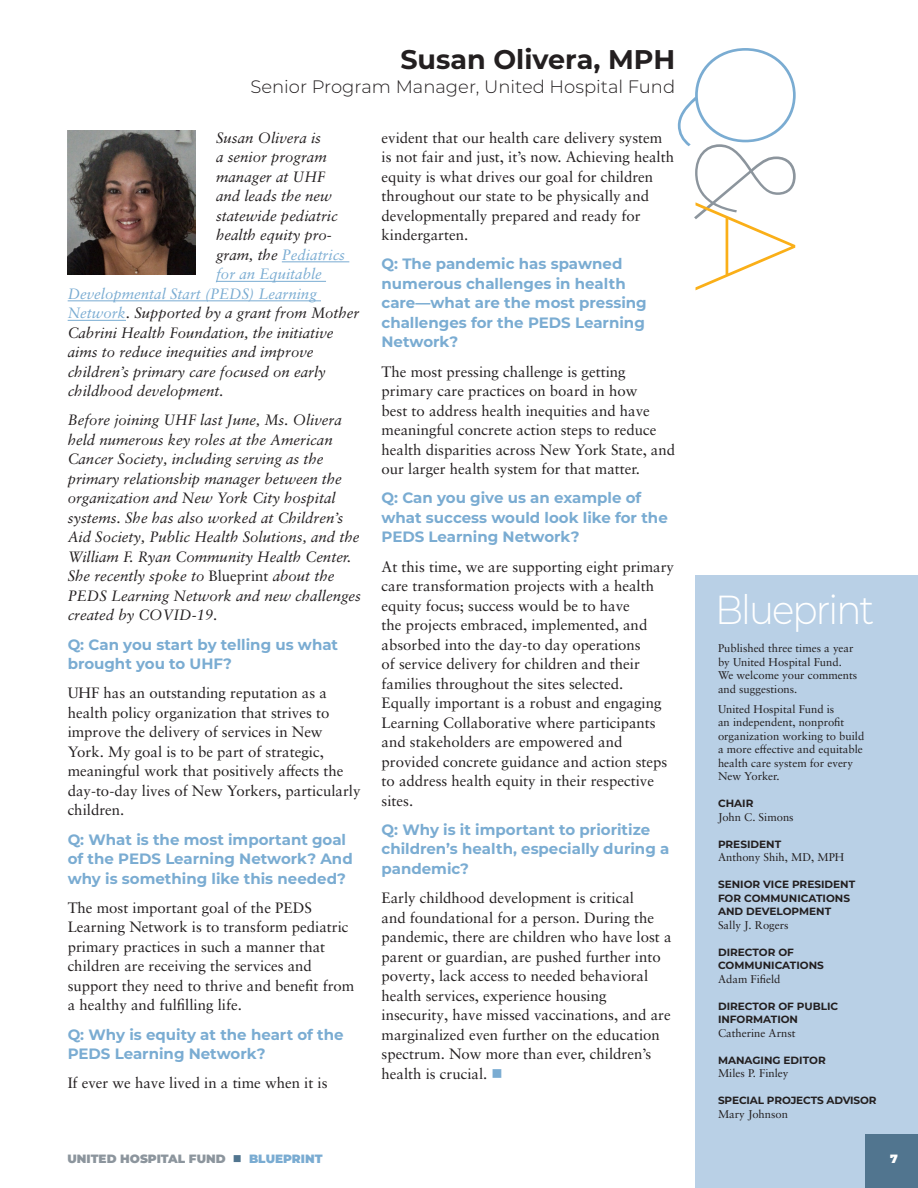
<style>
.page{position:relative;width:918px;height:1188px;background:#fff}
.page>*{position:absolute;margin:0;border:0;box-sizing:border-box;transform-origin:0 0}
.t1{font:100 142.5px "Montserrat";color:#7aacd2;scale:.92 1}
.t2{font:300 40.5px "Montserrat";letter-spacing:-.05em;color:#fff;scale:.92 1}
.t3{font:700 27px "Montserrat";color:#231f20}
.t4{font:300 18px "Montserrat";color:#231f20}
.T1_body_text{font:15px/19.5px "Sabon LT Pro";color:#231f20}
.T1_body_text-2{font:italic 15px/19.5px "Sabon LT Pro";color:#231f20}
.T2_deck_Q_A_question{font:700 15px/19.5px "Montserrat";color:#7aacd2}
.T1_body_text-3{font:italic 15px "Sabon LT Pro";color:#7aacd2}
.t5{font:900 12px "Montserrat";color:#8c959d}
.t6{font:900 12px "Montserrat";color:#fff}
.t7{font:11.25px/13.5px "Sabon LT Pro";color:#231f20}
.t8{font:700 10.5px/13.5px "Montserrat";color:#231f20}
.s1{color:#8c959d}
.s2{color:#faaf18}
.s3{color:#231f20}
.s4{color:#7aacd2}
.s5{font-style:normal}
.s6{color:#51758f}
</style>
<div class="page">
<div style="left:696px;top:576px;width:222px;height:612px;background:#b9d0e6"></div>
<div style="left:865px;top:1134px;width:53px;height:54px;background:#51758f"></div>
<hr style="left:282px;top:262px;width:67px;height:1px;background:#7aacd2">
<hr style="left:216px;top:281px;width:110px;height:1px;background:#7aacd2">
<hr style="left:68px;top:301px;width:253px;height:1px;background:#7aacd2">
<hr style="left:68px;top:320px;width:58px;height:1px;background:#7aacd2">
<img style="left:68px;top:130px;width:128px;height:145px">
<p class="t3" style="left:400px;top:40px;width:276px">Susan Olivera, MPH</p>
<p class="t4" style="left:250px;top:75px;width:426px">Senior Program Manager, United Hospital Fund</p>
<p class="t1" style="left:841px;top:40px;width:275px;rotate:90deg">Q<span class="s1">&amp;</span><span class="s2">A</span></p>
<p class="T1_body_text-2" style="left:216px;top:127px;width:107px">Susan Olivera is</p>
<p class="T1_body_text-2" style="left:216px;top:147px;width:112px">a senior program</p>
<p class="T1_body_text-2" style="left:216px;top:166px;width:111px">manager at UHF</p>
<p class="T1_body_text-2" style="left:216px;top:186px;width:117px">and leads the new</p>
<p class="T1_body_text-2" style="left:216px;top:205px;width:123px">statewide pediatric</p>
<p class="T1_body_text-2" style="left:216px;top:225px;width:117px">health equity pro-</p>
<p class="T1_body_text-3" style="left:216px;top:245px;width:131px"><span class="s3">gram, the</span> Pediatrics</p>
<p class="T1_body_text-3" style="left:216px;top:264px;width:107px">for an Equitable</p>
<p class="T1_body_text-3" style="left:68px;top:284px;width:251px">Developmental Start (PEDS) Learning</p>
<p class="T1_body_text-2" style="left:68px;top:303px;width:293px"><span class="s4">Network</span>. Supported by a grant from Mother</p>
<p class="T1_body_text-2" style="left:68px;top:322px;width:267px">Cabrini Health Foundation, the initiative</p>
<p class="T1_body_text-2" style="left:68px;top:342px;width:247px">aims to reduce inequities and improve</p>
<p class="T1_body_text-2" style="left:68px;top:361px;width:260px">children’s primary care focused on early</p>
<p class="T1_body_text-2" style="left:68px;top:381px;width:157px">childhood development.</p>
<p class="T1_body_text-2" style="left:68px;top:410px;width:295px">Before joining UHF last June, Ms. Olivera held numerous key roles at the American Cancer Society, including serving as the primary relationship manager between the organization and New York City hospital systems. She has also worked at Children’s Aid Society, Public Health Solutions, and the William F. Ryan Community Health Center.<br>She recently spoke to <span class="s5">Blueprint</span> about the PEDS Learning Network and new challenges created by COVID-19.</p>
<p class="T2_deck_Q_A_question" style="left:68px;top:634px;width:272px">Q: Can you start by telling us what brought you to UHF?</p>
<p class="T1_body_text" style="left:68px;top:683px;width:294px">UHF has an outstanding reputation as a health policy organization that strives to improve the delivery of services in New York. My goal is to be part of strategic, meaningful work that positively affects the day-to-day lives of New Yorkers, particularly children.</p>
<p class="T2_deck_Q_A_question" style="left:68px;top:829px;width:287px">Q: What is the most important goal of the PEDS Learning Network? And why is something like this needed?</p>
<p class="T1_body_text" style="left:68px;top:897px;width:288px">The most important goal of the PEDS Learning Network is to transform pediatric primary practices in such a manner that children are receiving the services and support they need to thrive and benefit from a healthy and fulfilling life.</p>
<p class="T2_deck_Q_A_question" style="left:68px;top:1024px;width:278px">Q: Why is equity at the heart of the<br>PEDS Learning Network?</p>
<p class="T1_body_text" style="left:68px;top:1073px;width:261px">If ever we have lived in a time when it is</p>
<p class="T1_body_text" style="left:382px;top:127px;width:294px">evident that our health care delivery system is not fair and just, it’s now. Achieving health equity is what drives our goal for children throughout our state to be physically and developmentally prepared and ready for kindergarten.</p>
<p class="T2_deck_Q_A_question" style="left:382px;top:254px;width:267px">Q: The pandemic has spawned numerous challenges in health care—what are the most pressing challenges for the PEDS Learning<br>Network?</p>
<p class="T1_body_text" style="left:382px;top:361px;width:295px">The most pressing challenge is getting primary care practices on board in how<br>best to address health inequities and have meaningful concrete action steps to reduce health disparities across New York State, and our larger health system for that matter.</p>
<p class="T2_deck_Q_A_question" style="left:382px;top:488px;width:288px">Q: Can you give us an example of what success would look like for the<br>PEDS Learning Network?</p>
<p class="T1_body_text" style="left:382px;top:556px;width:294px">At this time, we are supporting eight primary care transformation projects with a health equity focus; success would be to have<br>the projects embraced, implemented, and absorbed into the day-to day operations<br>of service delivery for children and their families throughout the sites selected.<br>Equally important is a robust and engaging Learning Collaborative where participants and stakeholders are empowered and provided concrete guidance and action steps to address health equity in their respective sites.</p>
<p class="T2_deck_Q_A_question" style="left:382px;top:819px;width:289px">Q: Why is it important to prioritize children’s health, especially during a pandemic?</p>
<p class="T1_body_text" style="left:382px;top:888px;width:292px">Early childhood development is critical<br>and foundational for a person. During the pandemic, there are children who have lost a parent or guardian, are pushed further into poverty, lack access to needed behavioral health services, experience housing insecurity, have missed vaccinations, and are marginalized even further on the education spectrum. Now more than ever, children’s health is crucial. <span class="s4">■</span></p>
<p class="t2" style="left:715px;top:582px;width:175px">Blueprint</p>
<p class="t7" style="left:718px;top:641px;width:141px">Published three times a year by United Hospital Fund.<br>We welcome your comments and suggestions.</p>
<p class="t7" style="left:718px;top:702px;width:148px">United Hospital Fund is<br>an independent, nonprofit organization working to build a more effective and equitable health care system for every<br>New Yorker.</p>
<p class="t8" style="left:718px;top:796px;width:37px">CHAIR</p>
<p class="t7" style="left:718px;top:810px;width:77px">John C. Simons</p>
<p class="t8" style="left:718px;top:837px;width:65px">PRESIDENT</p>
<p class="t7" style="left:718px;top:850px;width:128px">Anthony Shih, MD, MPH</p>
<p class="t8" style="left:718px;top:877px;width:139px">SENIOR VICE PRESIDENT<br>FOR COMMUNICATIONS<br>AND DEVELOPMENT</p>
<p class="t7" style="left:718px;top:918px;width:72px">Sally J. Rogers</p>
<p class="t8" style="left:718px;top:945px;width:107px">DIRECTOR OF<br>COMMUNICATIONS</p>
<p class="t7" style="left:718px;top:972px;width:64px">Adam Fifield</p>
<p class="t8" style="left:718px;top:999px;width:122px">DIRECTOR OF PUBLIC<br>INFORMATION</p>
<p class="t7" style="left:718px;top:1026px;width:79px">Catherine Arnst</p>
<p class="t8" style="left:718px;top:1053px;width:109px">MANAGING EDITOR</p>
<p class="t7" style="left:718px;top:1066px;width:72px">Miles P. Finley</p>
<p class="t8" style="left:718px;top:1093px;width:160px">SPECIAL PROJECTS ADVISOR</p>
<p class="t7" style="left:718px;top:1107px;width:72px">Mary Johnson</p>
<p class="t5" style="left:68px;top:1150px;width:257px">UNITED HOSPITAL FUND <span class="s6">■</span> <span class="s4">BLUEPRINT</span></p>
<p class="t6" style="left:890px;top:1150px;width:9px">7</p>
</div>
